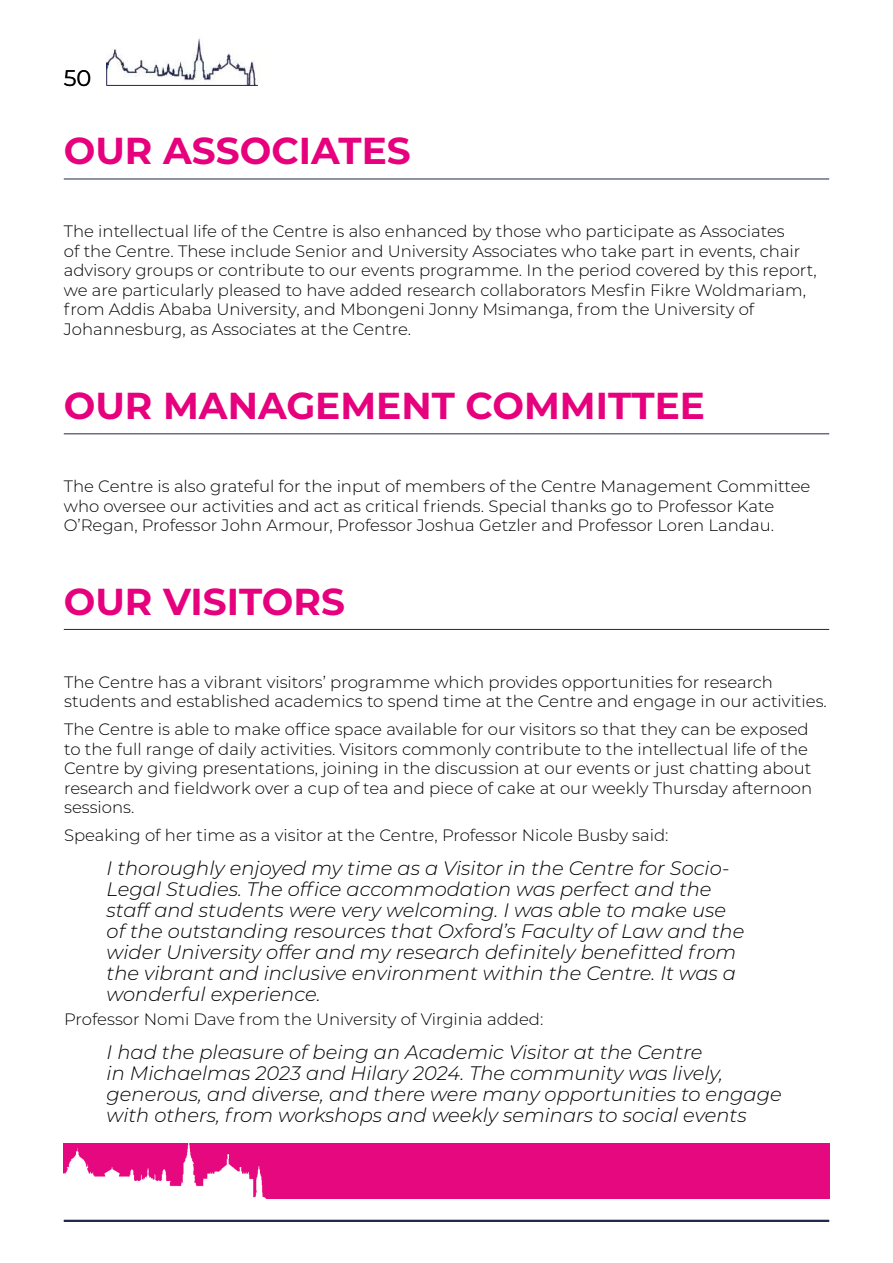
<style>
.page{position:relative;width:893px;height:1263px;background:#fff}
.page>*{position:absolute;margin:0;border:0;box-sizing:border-box;transform-origin:0 0}
.t1{font:700 37.5px "Montserrat";color:#e6007d}
.t2{font:22.5px "Montserrat";color:#000}
.t3{font:italic 300 19.5px/21px "Montserrat";color:#000}
.t4{font:300 16.5px/19.5px "Montserrat";color:#000}
</style>
<div class="page">
<hr style="left:64px;top:1220px;width:765px;height:2px;background:#1f274b">
<img style="left:107px;top:38px;width:151px;height:47px">
<hr style="left:106px;top:85px;width:152px;height:1px;background:#1f274b">
<svg style="left:106px;top:64px;width:1px;height:21px"></svg>
<hr style="left:64px;top:433px;width:765px;height:1px;background:#1f274b">
<hr style="left:64px;top:629px;width:765px;height:1px;background:#1f274b">
<img style="left:64px;top:1144px;width:765px;height:54px">
<hr style="left:64px;top:179px;width:765px;height:1px;background:#1f274b">
<h2 class="t2" style="left:64px;top:62px;width:29px">50</h2>
<h1 class="t1" style="left:64px;top:124px;width:349px">OUR ASSOCIATES</h1>
<p class="t4" style="left:64px;top:221px;width:754px">The intellectual life of the Centre is also enhanced by those who participate as Associates<br>of the Centre. These include Senior and University Associates who take part in events, chair advisory groups or contribute to our events programme. In the period covered by this report, we are particularly pleased to have added research collaborators Mesfin Fikre Woldmariam, from Addis Ababa University, and Mbongeni Jonny Msimanga, from the University of Johannesburg, as Associates at the Centre.</p>
<h1 class="t1" style="left:64px;top:379px;width:643px">OUR MANAGEMENT COMMITTEE</h1>
<p class="t4" style="left:64px;top:476px;width:748px">The Centre is also grateful for the input of members of the Centre Management Committee who oversee our activities and act as critical friends. Special thanks go to Professor Kate<br>O’Regan, Professor John Armour, Professor Joshua Getzler and Professor Loren Landau.</p>
<h1 class="t1" style="left:64px;top:574px;width:283px">OUR VISITORS</h1>
<p class="t4" style="left:64px;top:672px;width:764px">The Centre has a vibrant visitors’ programme which provides opportunities for research students and established academics to spend time at the Centre and engage in our activities.</p>
<p class="t4" style="left:64px;top:719px;width:750px">The Centre is able to make office space available for our visitors so that they can be exposed to the full range of daily activities. Visitors commonly contribute to the intellectual life of the Centre by giving presentations, joining in the discussion at our events or just chatting about research and fieldwork over a cup of tea and piece of cake at our weekly Thursday afternoon sessions.</p>
<p class="t4" style="left:64px;top:825px;width:606px">Speaking of her time as a visitor at the Centre, Professor Nicole Busby said:</p>
<p class="t3" style="left:107px;top:857px;width:639px">I thoroughly enjoyed my time as a Visitor in the Centre for Socio-Legal Studies. The office accommodation was perfect and the staff and students were very welcoming. I was able to make use of the outstanding resources that Oxford’s Faculty of Law and the wider University offer and my research definitely benefitted from the vibrant and inclusive environment within the Centre. It was a wonderful experience.</p>
<p class="t4" style="left:64px;top:1009px;width:481px">Professor Nomi Dave from the University of Virginia added:</p>
<p class="t3" style="left:107px;top:1041px;width:677px">I had the pleasure of being an Academic Visitor at the Centre<br>in Michaelmas 2023 and Hilary 2024. The community was lively, generous, and diverse, and there were many opportunities to engage with others, from workshops and weekly seminars to social events</p>
</div>
